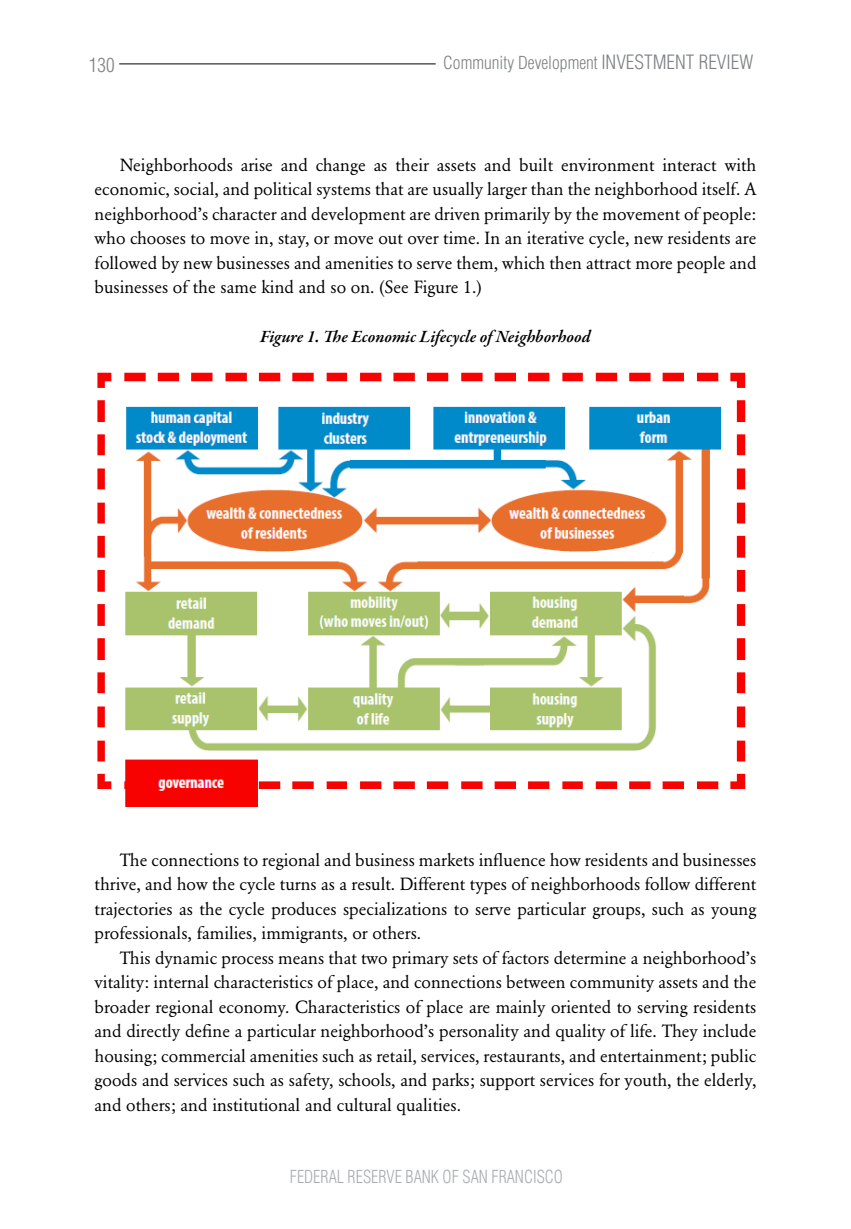
<style>
.page{position:relative;width:851px;height:1229px;background:#fff}
.page>*{position:absolute;margin:0;border:0;box-sizing:border-box;transform-origin:0 0}
.t1{font:300 condensed 19.25px "Helvetica";color:#7e8083}
.t2{font:17.5px/24.5px "Garamond BE";color:#000;text-align:justify}
.t3{font:italic 600 17.5px "Garamond Premr Pro";letter-spacing:-.005em;color:#000}
.t4{font:300 condensed 17.5px "Helvetica";color:#7e8083}
.t5{font:300 condensed 17.5px "Helvetica";color:#a9abae;scale:.93 1}
.s1{font-size:19.25px}
</style>
<div class="page">
<hr style="left:119px;top:63px;width:316px;height:1px;background:#000">
<img style="left:97px;top:372px;width:649px;height:434px">
<p class="t1" style="left:89px;top:53px;width:27px">130</p>
<p class="t4" style="left:443px;top:53px;width:311px">Community Development <span class="s1">INVESTMENT REVIEW</span></p>
<p class="t2" style="left:94px;top:152px;width:663px;text-indent:25px">Neighborhoods arise and change as their assets and built environment interact with economic, social, and political systems that are usually larger than the neighborhood itself. A neighborhood’s character and development are driven primarily by the movement of people: who chooses to move in, stay, or move out over time. In an iterative cycle, new residents are followed by new businesses and amenities to serve them, which then attract more people and businesses of the same kind and so on. (See Figure 1.)</p>
<p class="t3" style="left:260px;top:326px;width:332px">Figure 1. The Economic Lifecycle of Neighborhood</p>
<p class="t2" style="left:94px;top:847px;width:663px;text-indent:25px">The connections to regional and business markets influence how residents and businesses thrive, and how the cycle turns as a result. Different types of neighborhoods follow different trajectories as the cycle produces specializations to serve particular groups, such as young professionals, families, immigrants, or others.</p>
<p class="t2" style="left:94px;top:945px;width:663px;text-indent:25px">This dynamic process means that two primary sets of factors determine a neighborhood’s vitality: internal characteristics of place, and connections between community assets and the broader regional economy. Characteristics of place are mainly oriented to serving residents and directly define a particular neighborhood’s personality and quality of life. They include housing; commercial amenities such as retail, services, restaurants, and entertainment; public goods and services such as safety, schools, and parks; support services for youth, the elderly, and others; and institutional and cultural qualities.</p>
<p class="t5" style="left:290px;top:1166px;width:295px">FEDERAL RESERVE BANK OF SAN FRANCISCO</p>
</div>
